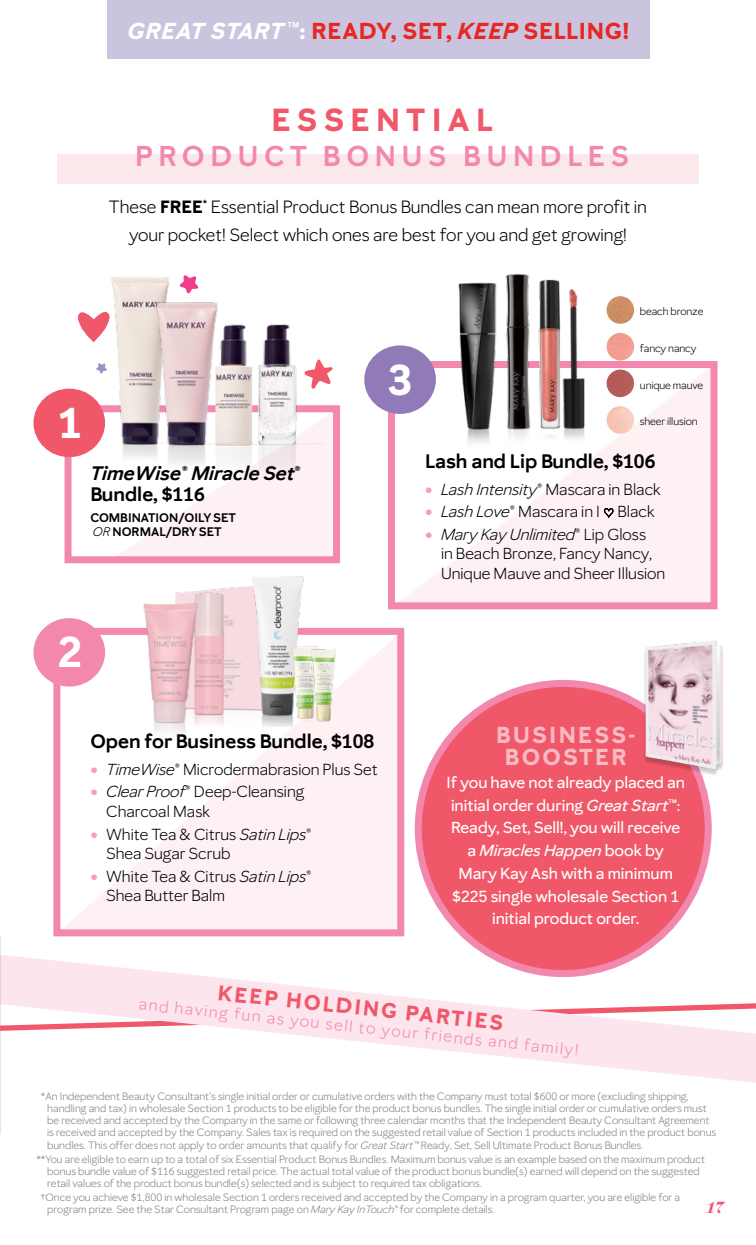
<style>
.page{position:relative;width:756px;height:1245px;background:#fff}
.page>*{position:absolute;margin:0;border:0;box-sizing:border-box;transform-origin:0 0}
.t1{font:700 42.52px "Mary Kay Sans";color:#fff}
.t2{font:700 31.5px "Mary Kay Sans";letter-spacing:.2em;color:#f05869}
.t3{font:600 28.35px "Mary Kay Sans";letter-spacing:.2em;color:#f388af}
.t4{font:700 22.75px "Mary Kay Sans";letter-spacing:.035em;color:#e52823}
.t5{font:700 22.75px/22.2px "Mary Kay Sans";letter-spacing:.1em;color:#f8bac3;text-align:center}
.t6{font:700 21px "Mary Kay Sans";color:#f05869}
.t7{font:600 19.25px "Mary Kay Sans";color:#000}
.t8{font:italic 600 19.25px/21px "Mary Kay Sans";color:#000}
.t9{font:17.5px/28px "Mary Kay Sans";color:#000;text-align:center}
.t10{font:15.75px/19.2px "Mary Kay Sans";color:#000}
.t11{font:500 15.75px/22.8px "Mary Kay Sans";color:#fff;text-align:center}
.t12{font:15.75px "Mary Kay Sans";color:#f388af}
.t13{font:italic 700 15.75px "Mary Kay Serif 000";color:#f05869}
.t14{font:600 12.25px/14px "Mary Kay Sans";color:#000}
.t15{font:10.5px/12.2px "Mary Kay Sans";color:#808285}
.t16{font:10.5px "Mary Kay Sans";letter-spacing:-.01em;color:#000}
.s1{font-style:italic;color:#fff}
.s2{font-weight:500;color:#fff}
.s3{color:#fff}
.s4{font-style:italic}
.s5{font-weight:700}
.s6{font-style:normal}
.s7{font-weight:400;font-style:italic}
.s8{font-family:"Mary Kay Serif 010";font-weight:300;color:#f59fbd}
</style>
<div class="page">
<svg style="left:119px;top:413px;width:213px;height:142px"></svg>
<div style="left:65px;top:405px;width:275px;height:158px;border:7px solid #f388af"></div>
<img style="left:94px;top:277px;width:76px;height:171px">
<img style="left:215px;top:366px;width:82px;height:120px">
<img style="left:259px;top:324px;width:65px;height:161px">
<img style="left:116px;top:290px;width:141px;height:188px">
<svg style="left:61px;top:635px;width:335px;height:293px;fill:#fef1f4"></svg>
<div style="left:53px;top:627px;width:351px;height:309px;border:7px solid #f388af"></div>
<svg style="left:401px;top:369px;width:309px;height:232px;fill:#fef1f4"></svg>
<div style="left:388px;top:361px;width:330px;height:248px;border:7px solid #f388af"></div>
<svg style="left:96px;top:363px;width:11px;height:11px"></svg>
<svg style="left:179px;top:275px;width:20px;height:19px"></svg>
<svg style="left:304px;top:359px;width:29px;height:30px"></svg>
<svg style="left:78px;top:312px;width:32px;height:30px"></svg>
<div style="left:418px;top:683px;width:290px;height:290px;background:#f05869;border-radius:50%"></div>
<div style="left:364px;top:345px;width:72px;height:69px;background:#907ab8;border-radius:50%"></div>
<div style="left:33px;top:388px;width:72px;height:69px;background:#f05869;border-radius:50%"></div>
<div style="left:33px;top:618px;width:72px;height:68px;background:#f388af;border-radius:50%"></div>
<img style="left:506px;top:273px;width:28px;height:185px">
<img style="left:533px;top:274px;width:59px;height:181px">
<img style="left:557px;top:274px;width:41px;height:180px">
<img style="left:450px;top:276px;width:56px;height:199px">
<img style="left:188px;top:558px;width:56px;height:185px">
<img style="left:134px;top:571px;width:81px;height:180px">
<img style="left:233px;top:569px;width:72px;height:157px">
<img style="left:286px;top:642px;width:38px;height:95px">
<img style="left:307px;top:648px;width:32px;height:86px">
<div style="left:57px;top:155px;width:642px;height:29px;background:#fae8ea"></div>
<img style="left:607px;top:296px;width:27px;height:28px;border-radius:14px">
<img style="left:607px;top:333px;width:27px;height:27px;border-radius:14px">
<img style="left:607px;top:369px;width:27px;height:28px;border-radius:14px">
<img style="left:607px;top:406px;width:27px;height:28px;border-radius:14px">
<svg style="left:0;top:933px;width:756px;height:173px"></svg>
<img style="left:630px;top:640px;width:93px;height:148px">
<div style="left:107px;top:0;width:542px;height:58px;background:#cbc4df"></div>
<h3 class="t4" style="left:127px;top:17px;width:503px"><span class="s1">GREAT START</span><span class="s2">™</span><span class="s3">:</span> READY, SET, <span class="s4">KEEP</span> SELLING!</h3>
<h2 class="t2" style="left:271px;top:101px;width:223px">ESSENTIAL</h2>
<h3 class="t3" style="left:135px;top:139px;width:495px">PRODUCT BONUS BUNDLES</h3>
<h3 class="t9" style="left:109px;top:193px;width:540px">These <span class="s5">FREE</span><sup>*</sup> Essential Product Bonus Bundles can mean more profit in your pocket! Select which ones are best for you and get growing!</h3>
<p class="t1" style="left:58px;top:397px;width:25px">1</p>
<h3 class="t8" style="left:90px;top:463px;width:212px">TimeWise® Miracle Set<span class="s6">®<br>Bundle, $116</span></h3>
<p class="t14" style="left:90px;top:511px;width:147px">COMBINATION/OILY SET<br><span class="s7">OR</span> NORMAL/DRY SET</p>
<p class="t1" style="left:58px;top:626px;width:25px">2</p>
<p class="t1" style="left:388px;top:353px;width:25px">3</p>
<p class="t16" style="left:640px;top:305px;width:65px">beach bronze</p>
<p class="t16" style="left:640px;top:342px;width:58px">fancy nancy</p>
<p class="t16" style="left:640px;top:378px;width:65px">unique mauve</p>
<p class="t16" style="left:640px;top:415px;width:59px">sheer illusion</p>
<h3 class="t7" style="left:425px;top:449px;width:232px">Lash and Lip Bundle, $106</h3>
<h3 class="t10" style="left:425px;top:479px;width:237px"><span class="s8">•</span> <span class="s4">Lash Intensity</span>® Mascara in Black</h3>
<h3 class="t10" style="left:425px;top:502px;width:231px"><span class="s8">•</span> <span class="s4">Lash Love</span>® Mascara in I ♡ Black</h3>
<h3 class="t10" style="left:441px;top:524px;width:226px;text-indent:-16px"><span class="s8">•</span> <span class="s4">Mary Kay Unlimited</span>® Lip Gloss<br>in Beach Bronze, Fancy Nancy,<br>Unique Mauve and Sheer Illusion</h3>
<h3 class="t7" style="left:90px;top:729px;width:285px">Open for Business Bundle, $108</h3>
<h3 class="t10" style="left:90px;top:759px;width:289px"><span class="s8">•</span> <span class="s4">TimeWise</span>® Microdermabrasion Plus Set</h3>
<h3 class="t10" style="left:106px;top:782px;width:200px;text-indent:-16px"><span class="s8">•</span> <span class="s4">Clear Proof</span>® Deep-Cleansing<br>Charcoal Mask</h3>
<h3 class="t10" style="left:106px;top:824px;width:207px;text-indent:-16px"><span class="s8">•</span> White Tea &amp; Citrus <span class="s4">Satin Lips</span>®<br>Shea Sugar Scrub</h3>
<h3 class="t10" style="left:106px;top:866px;width:207px;text-indent:-16px"><span class="s8">•</span> White Tea &amp; Citrus <span class="s4">Satin Lips</span>®<br>Shea Butter Balm</h3>
<h3 class="t5" style="left:496px;top:723px;width:141px">BUSINESS-<br>BOOSTER</h3>
<h3 class="t11" style="left:446px;top:770px;width:240px">If you have not already placed an initial order during <span class="s4">Great Start</span>™:<br>Ready, Set, Sell!, you will receive a <span class="s4">Miracles Happen</span> book by<br>Mary Kay Ash with a minimum $225 single wholesale Section 1 initial product order.</h3>
<h3 class="t6" style="left:219px;top:979px;width:288px;rotate:6deg">KEEP HOLDING PARTIES</h3>
<h3 class="t12" style="left:140px;top:994px;width:443px;rotate:6deg">and having fun as you sell to your friends and family!</h3>
<p class="t15" style="left:47px;top:1089px;width:671px;text-indent:-6px">*An Independent Beauty Consultant’s single initial order or cumulative orders with the Company must total $600 or more (excluding shipping, handling and tax) in wholesale Section 1 products to be eligible for the product bonus bundles. The single initial order or cumulative orders must be received and accepted by the Company in the same or following three calendar months that the Independent Beauty Consultant Agreement is received and accepted by the Company. Sales tax is required on the suggested retail value of Section 1 products included in the product bonus bundles. This offer does not apply to order amounts that qualify for <span class="s4">Great Start™</span> Ready, Set, Sell Ultimate Product Bonus Bundles.</p>
<p class="t15" style="left:47px;top:1152px;width:659px;text-indent:-11px">**You are eligible to earn up to a total of six Essential Product Bonus Bundles. Maximum bonus value is an example based on the maximum product bonus bundle value of $116 suggested retail price. The actual total value of the product bonus bundle(s) earned will depend on the suggested retail values of the product bonus bundle(s) selected and is subject to required tax obligations.</p>
<p class="t15" style="left:47px;top:1191px;width:634px;text-indent:-6px">†Once you achieve $1,800 in wholesale Section 1 orders received and accepted by the Company in a program quarter, you are eligible for a program prize. See the Star Consultant Program page on <span class="s4">Mary Kay InTouch®</span> for complete details.</p>
<h3 class="t13" style="left:707px;top:1197px;width:19px">17</h3>
</div>
